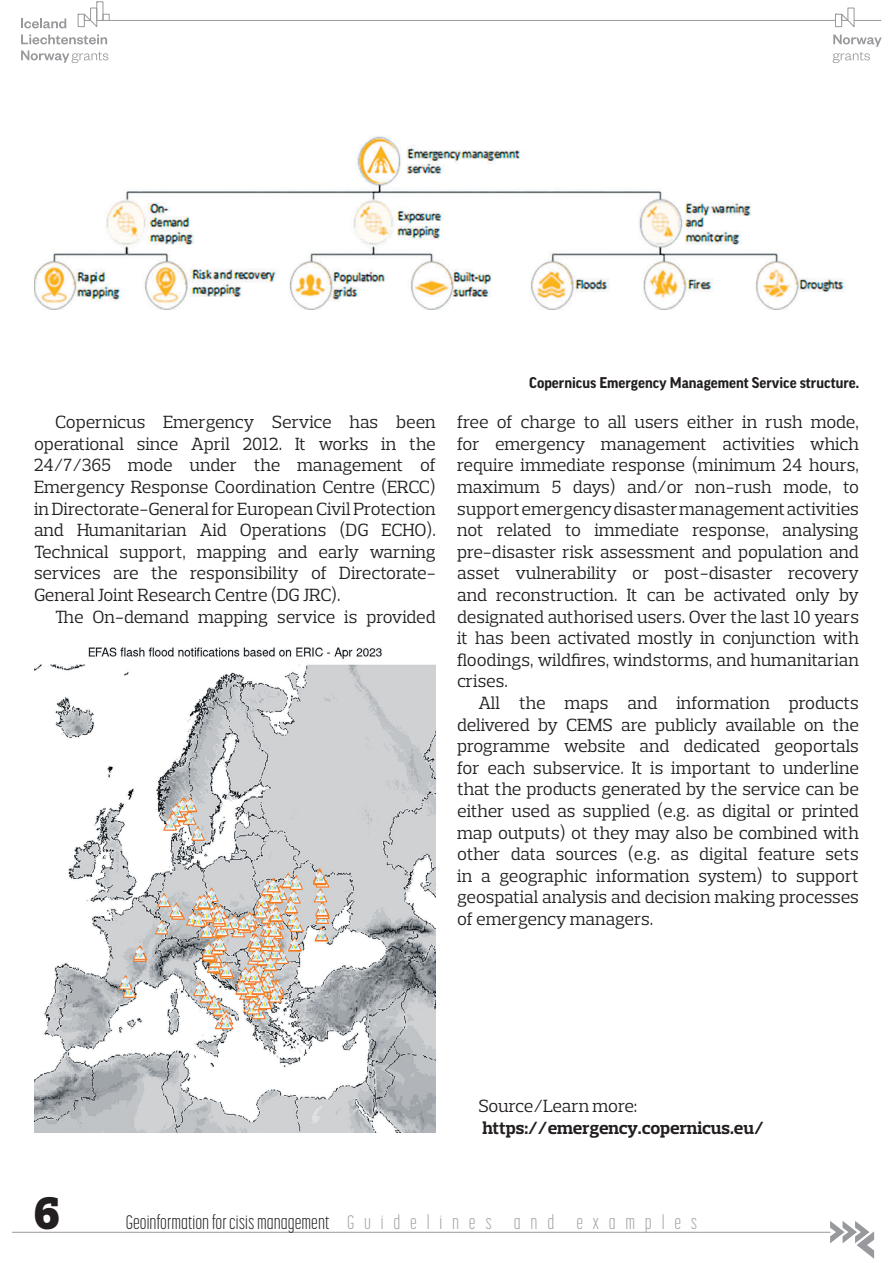
<style>
.page{position:relative;width:893px;height:1263px;background:#fff}
.page>*{position:absolute;margin:0;border:0;box-sizing:border-box;transform-origin:0 0}
.t1{font:900 46.5px "Prelo Slab";color:#231f20}
.t2{font:300 19.5px "Korolev Compressed";color:#231f20}
.glowny{font:18px/21.6px "Prelo Slab";letter-spacing:-.005em;color:#231f20;text-align:justify}
.eciecie{font:700 18px "Prelo Slab";color:#231f20}
.t3{font:700 15px "Good Pro";color:#231f20}
.s1{color:#a0a1a5}
</style>
<div class="page">
<svg style="left:21px;top:19px;width:45px;height:9px"></svg>
<svg style="left:21px;top:35px;width:86px;height:9px"></svg>
<svg style="left:21px;top:50px;width:87px;height:13px"></svg>
<svg style="left:833px;top:35px;width:49px;height:28px"></svg>
<div style="left:103px;top:14px;width:7px;height:7px;border:1px solid #97999c"></div>
<div style="left:96px;top:1px;width:7px;height:20px;border:1px solid #97999c"></div>
<svg style="left:78px;top:1px;width:20px;height:27px"></svg>
<hr style="left:109px;top:20px;width:726px;height:1px;background:#97999c">
<svg style="left:835px;top:7px;width:46px;height:21px"></svg>
<hr style="left:12px;top:1232px;width:818px;height:1px;background:#97999c">
<svg style="left:830px;top:1221px;width:44px;height:38px"></svg>
<img style="left:34px;top:136px;width:811px;height:173px">
<img style="left:34px;top:647px;width:402px;height:485px">
<p class="glowny" style="left:34px;top:411px;width:403px;text-indent:21px">Copernicus Emergency Service has been operational since April 2012. It works in the 24/7/365 mode under the management of Emergency Response Coordination Centre (ERCC) in Directorate-General for European Civil Protection and Humanitarian Aid Operations (DG ECHO).<br>Technical support, mapping and early warning services are the responsibility of Directorate-General Joint Research Centre (DG JRC).</p>
<p class="glowny" style="left:55px;top:606px;width:382px">The On-demand mapping service is provided</p>
<p class="t3" style="left:529px;top:374px;width:331px">Copernicus Emergency Management Service structure.</p>
<p class="glowny" style="left:457px;top:411px;width:403px">free of charge to all users either in rush mode, for emergency management activities which require immediate response (minimum 24 hours, maximum 5 days) and/or non-rush mode, to support emergency disaster management activities not related to immediate response, analysing pre-disaster risk assessment and population and asset vulnerability or post-disaster recovery and reconstruction. It can be activated only by designated authorised users. Over the last 10 years it has been activated mostly in conjunction with floodings, wildfires, windstorms, and humanitarian crises.</p>
<p class="glowny" style="left:457px;top:692px;width:403px;text-indent:21px">All the maps and information products delivered by CEMS are publicly available on the programme website and dedicated geoportals for each subservice. It is important to underline that the products generated by the service can be either used as supplied (e.g. as digital or printed map outputs) ot they may also be combined with other data sources (e.g. as digital feature sets in a geographic information system) to support geospatial analysis and decision making processes of emergency managers.</p>
<p class="glowny" style="left:478px;top:1095px;width:160px">Source/Learn more:</p>
<p class="eciecie" style="left:483px;top:1117px;width:283px">https://emergency.copernicus.eu/</p>
<h1 class="t1" style="left:34px;top:1184px;width:27px">6</h1>
<p class="t2" style="left:126px;top:1211px;width:573px">Geoinformation for cisis management <span class="s1">G u i d e l i n e s a n d e x a m p l e s</span></p>
</div>
